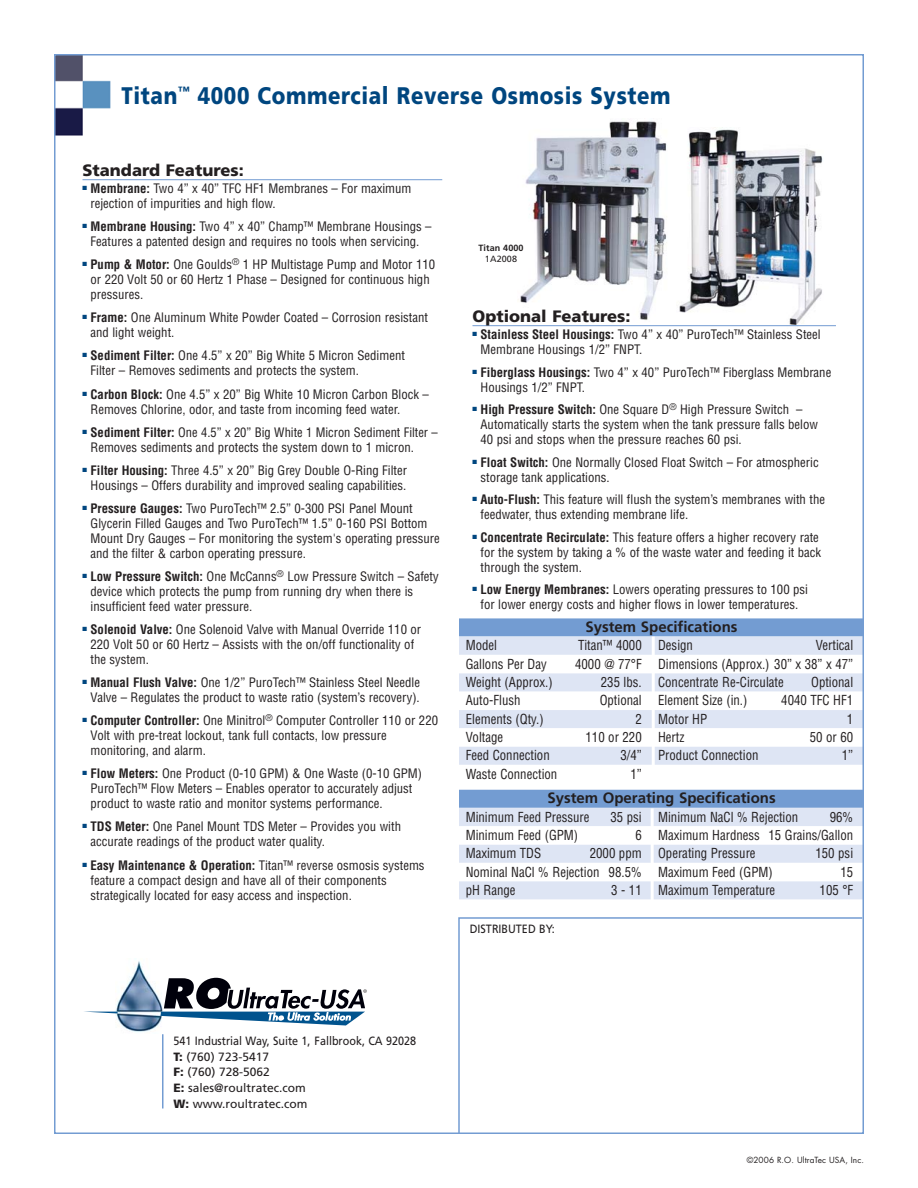
<style>
.page{position:relative;width:918px;height:1188px;background:#fff}
.page>*{position:absolute;margin:0;border:0;box-sizing:border-box;transform-origin:0 0}
.t1{font:900 24px "Frutiger";letter-spacing:.03em;color:#00467f;scale:.85 1}
.t2{font:900 16.5px "Frutiger";color:#231f20}
.t3{font:700 15px "Frutiger";color:#231f20}
.t4{font:condensed 13.5px "Helvetica";color:#231f20;scale:.95 1}
.t5{font:condensed 12.75px/15px "Helvetica";color:#231f20}
.t6{font:12px/15.8px "Frutiger";color:#231f20;scale:.9 1}
.t7{font:700 9px "Frutiger";letter-spacing:.01em;color:#231f20}
.t8{font:9px "Frutiger";letter-spacing:.01em;color:#231f20}
.t9{font:8.25px "Futura";letter-spacing:.01em;color:#231f20}
.s1{font-weight:700}
.s2{font-weight:900}
.s3{color:#fff}
</style>
<div class="page">
<div style="left:459px;top:618px;width:405px;height:18px;background:#739cd2"></div>
<div style="left:459px;top:637px;width:405px;height:18px;background:#dee5f4"></div>
<div style="left:459px;top:673px;width:405px;height:18px;background:#dee5f4"></div>
<div style="left:459px;top:710px;width:405px;height:18px;background:#dee5f4"></div>
<div style="left:459px;top:747px;width:405px;height:18px;background:#dee5f4"></div>
<hr style="left:652px;top:637px;width:3px;height:144px;background:#fff">
<div style="left:459px;top:790px;width:405px;height:18px;background:#739cd2"></div>
<div style="left:459px;top:808px;width:405px;height:18px;background:#dee5f4"></div>
<div style="left:459px;top:845px;width:405px;height:18px;background:#dee5f4"></div>
<div style="left:459px;top:881px;width:405px;height:18px;background:#dee5f4"></div>
<hr style="left:651px;top:808px;width:3px;height:95px;background:#fff">
<img style="left:115px;top:961px;width:45px;height:71px">
<svg style="left:91px;top:1012px;width:27px;height:2px"></svg>
<svg style="left:161px;top:917px;width:700px;height:214px"></svg>
<img style="left:520px;top:121px;width:147px;height:199px">
<img style="left:677px;top:129px;width:146px;height:198px">
<img style="left:57px;top:57px;width:53px;height:79px">
<hr style="left:82px;top:179px;width:360px;height:1px;background:#739cd2">
<hr style="left:472px;top:325px;width:364px;height:1px;background:#739cd2">
<h1 class="t1" style="left:122px;top:86px;width:648px">Titan<sup>™</sup> 4000 Commercial Reverse Osmosis System</h1>
<p class="t2" style="left:82px;top:164px;width:163px">Standard Features:</p>
<p class="t5" style="left:91px;top:182px;width:322px;text-indent:-8px"><sup>■</sup> <span class="s1">Membrane:</span> Two 4” x 40” TFC HF1 Membranes – For maximum rejection of impurities and high flow.</p>
<p class="t5" style="left:82px;top:220px;width:351px;text-align:center"><sup>■</sup> <span class="s1">Membrane Housing:</span> Two 4” x 40” Champ™ Membrane Housings –<br>Features a patented design and requires no tools when servicing.</p>
<p class="t5" style="left:91px;top:258px;width:346px;text-indent:-8px"><sup>■</sup> <span class="s1">Pump &amp; Motor:</span> One Goulds<sup>®</sup> 1 HP Multistage Pump and Motor 110 or 220 Volt 50 or 60 Hertz 1 Phase – Designed for continuous high pressures.</p>
<p class="t5" style="left:91px;top:311px;width:339px;text-indent:-8px"><sup>■</sup> <span class="s1">Frame:</span> One Aluminum White Powder Coated – Corrosion resistant and light weight.</p>
<p class="t5" style="left:91px;top:349px;width:316px;text-indent:-8px"><sup>■</sup> <span class="s1">Sediment Filter:</span> One 4.5” x 20” Big White 5 Micron Sediment<br>Filter – Removes sediments and protects the system.</p>
<p class="t5" style="left:91px;top:387px;width:340px;text-indent:-8px"><sup>■</sup> <span class="s1">Carbon Block:</span> One 4.5” x 20” Big White 10 Micron Carbon Block –<br>Removes Chlorine, odor, and taste from incoming feed water.</p>
<p class="t5" style="left:91px;top:426px;width:349px;text-indent:-8px"><sup>■</sup> <span class="s1">Sediment Filter:</span> One 4.5” x 20” Big White 1 Micron Sediment Filter –<br>Removes sediments and protects the system down to 1 micron.</p>
<p class="t5" style="left:82px;top:464px;width:326px;text-align:center"><sup>■</sup> <span class="s1">Filter Housing:</span> Three 4.5” x 20” Big Grey Double O-Ring Filter<br>Housings – Offers durability and improved sealing capabilities.</p>
<p class="t5" style="left:91px;top:502px;width:351px;text-indent:-8px"><sup>■</sup> <span class="s1">Pressure Gauges:</span> Two PuroTech™ 2.5” 0-300 PSI Panel Mount Glycerin Filled Gauges and Two PuroTech™ 1.5” 0-160 PSI Bottom Mount Dry Gauges – For monitoring the system's operating pressure and the filter &amp; carbon operating pressure.</p>
<p class="t5" style="left:91px;top:570px;width:350px;text-indent:-8px"><sup>■</sup> <span class="s1">Low Pressure Switch:</span> One McCanns<sup>®</sup> Low Pressure Switch – Safety device which protects the pump from running dry when there is insufficient feed water pressure.</p>
<p class="t5" style="left:91px;top:623px;width:332px;text-indent:-8px"><sup>■</sup> <span class="s1">Solenoid Valve:</span> One Solenoid Valve with Manual Override 110 or<br>220 Volt 50 or 60 Hertz – Assists with the on/off functionality of the system.</p>
<p class="t5" style="left:82px;top:676px;width:339px;text-align:right"><sup>■</sup> <span class="s1">Manual Flush Valve:</span> One 1/2” PuroTech™ Stainless Steel Needle<br>Valve – Regulates the product to waste ratio (system’s recovery).</p>
<p class="t5" style="left:91px;top:714px;width:349px;text-indent:-8px"><sup>■</sup> <span class="s1">Computer Controller:</span> One Minitrol<sup>®</sup> Computer Controller 110 or 220<br>Volt with pre-treat lockout, tank full contacts, low pressure monitoring, and alarm.</p>
<p class="t5" style="left:91px;top:767px;width:333px;text-indent:-8px"><sup>■</sup> <span class="s1">Flow Meters:</span> One Product (0-10 GPM) &amp; One Waste (0-10 GPM)<br>PuroTech™ Flow Meters – Enables operator to accurately adjust product to waste ratio and monitor systems performance.</p>
<p class="t5" style="left:91px;top:820px;width:312px;text-indent:-8px"><sup>■</sup> <span class="s1">TDS Meter:</span> One Panel Mount TDS Meter – Provides you with accurate readings of the product water quality.</p>
<p class="t5" style="left:91px;top:858px;width:336px;text-indent:-8px"><sup>■</sup> <span class="s1">Easy Maintenance &amp; Operation:</span> Titan™ reverse osmosis systems feature a compact design and have all of their components strategically located for easy access and inspection.</p>
<p class="t7" style="left:478px;top:245px;width:47px">Titan 4000</p>
<p class="t8" style="left:485px;top:255px;width:34px">1A2008</p>
<p class="t2" style="left:472px;top:309px;width:159px">Optional Features:</p>
<p class="t5" style="left:481px;top:328px;width:342px;text-indent:-8px"><sup>■</sup> <span class="s1">Stainless Steel Housings:</span> Two 4” x 40” PuroTech™ Stainless Steel<br>Membrane Housings 1/2” FNPT.</p>
<p class="t5" style="left:481px;top:365px;width:352px;text-indent:-8px"><sup>■</sup> <span class="s1">Fiberglass Housings:</span> Two 4” x 40” PuroTech™ Fiberglass Membrane<br>Housings 1/2” FNPT.</p>
<p class="t5" style="left:481px;top:403px;width:339px;text-indent:-8px"><sup>■</sup> <span class="s1">High Pressure Switch:</span> One Square D<sup>®</sup> High Pressure Switch –<br>Automatically starts the system when the tank pressure falls below<br>40 psi and stops when the pressure reaches 60 psi.</p>
<p class="t5" style="left:481px;top:456px;width:340px;text-indent:-8px"><sup>■</sup> <span class="s1">Float Switch:</span> One Normally Closed Float Switch – For atmospheric storage tank applications.</p>
<p class="t5" style="left:481px;top:493px;width:346px;text-indent:-8px"><sup>■</sup> <span class="s1">Auto-Flush:</span> This feature will flush the system’s membranes with the feedwater, thus extending membrane life.</p>
<p class="t5" style="left:481px;top:531px;width:342px;text-indent:-8px"><sup>■</sup> <span class="s1">Concentrate Recirculate:</span> This feature offers a higher recovery rate for the system by taking a % of the waste water and feeding it back through the system.</p>
<p class="t5" style="left:472px;top:583px;width:337px;text-align:center"><sup>■</sup> <span class="s1">Low Energy Membranes:</span> Lowers operating pressures to 100 psi for lower energy costs and higher flows in lower temperatures.</p>
<p class="t3" style="left:585px;top:621px;width:154px">System Specifications</p>
<p class="t4" style="left:466px;top:640px;width:34px">Model</p>
<p class="t4" style="left:578px;top:640px;width:122px">Titan™ 4000 Design</p>
<p class="t4" style="left:816px;top:640px;width:41px">Vertical</p>
<p class="t4" style="left:466px;top:659px;width:87px">Gallons Per Day</p>
<p class="t4" style="left:575px;top:659px;width:294px">4000 @ 77°F Dimensions (Approx.) 30” x 38” x 47”</p>
<p class="t4" style="left:466px;top:677px;width:93px">Weight (Approx.)</p>
<p class="t4" style="left:601px;top:677px;width:194px">235 lbs. Concentrate Re-Circulate</p>
<p class="t4" style="left:811px;top:677px;width:46px">Optional</p>
<p class="t4" style="left:466px;top:695px;width:59px">Auto-Flush</p>
<p class="t4" style="left:600px;top:695px;width:157px">Optional Element Size (in.)</p>
<p class="t4" style="left:781px;top:695px;width:77px">4040 TFC HF1</p>
<p class="t4" style="left:466px;top:714px;width:84px">Elements (Qty.)</p>
<p class="t4" style="left:635px;top:714px;width:77px">2 Motor HP</p>
<p class="t4" style="left:847px;top:714px;width:8px">1</p>
<p class="t4" style="left:466px;top:732px;width:41px">Voltage</p>
<p class="t4" style="left:586px;top:732px;width:106px">110 or 220 Hertz</p>
<p class="t4" style="left:810px;top:732px;width:47px">50 or 60</p>
<p class="t4" style="left:466px;top:750px;width:90px">Feed Connection</p>
<p class="t4" style="left:620px;top:750px;width:147px">3/4” Product Connection</p>
<p class="t4" style="left:842px;top:750px;width:14px">1”</p>
<p class="t4" style="left:466px;top:769px;width:98px">Waste Connection</p>
<p class="t4" style="left:630px;top:769px;width:14px">1”</p>
<p class="t3" style="left:547px;top:792px;width:230px">System Operating Specifications</p>
<p class="t4" style="left:466px;top:812px;width:132px">Minimum Feed Pressure</p>
<p class="t4" style="left:610px;top:812px;width:199px">35 psi Minimum NaCl % Rejection</p>
<p class="t4" style="left:830px;top:812px;width:26px">96%</p>
<p class="t4" style="left:466px;top:830px;width:120px">Minimum Feed (GPM)</p>
<p class="t4" style="left:635px;top:830px;width:231px">6 Maximum Hardness 15 Grains/Gallon</p>
<p class="t4" style="left:466px;top:848px;width:81px">Maximum TDS</p>
<p class="t4" style="left:590px;top:848px;width:176px">2000 ppm Operating Pressure</p>
<p class="t4" style="left:815px;top:848px;width:41px">150 psi</p>
<p class="t4" style="left:466px;top:867px;width:325px">Nominal NaCl % Rejection 98.5% Maximum Feed (GPM)</p>
<p class="t4" style="left:840px;top:867px;width:15px">15</p>
<p class="t4" style="left:466px;top:885px;width:54px">pH Range</p>
<p class="t4" style="left:611px;top:885px;width:174px">3 - 11 Maximum Temperature</p>
<p class="t4" style="left:820px;top:885px;width:37px">105 °F</p>
<p class="t6" style="left:470px;top:922px;width:96px">DISTRIBUTED BY:</p>
<p class="t6" style="left:174px;top:1034px;width:271px">541 Industrial Way, Suite 1, Fallbrook, CA 92028<br><span class="s2">T:</span> (760) 723-5417<br><span class="s2">F:</span> (760) 728-5062 <span class="s3">■<br></span><span class="s2">E:</span> sales@roultratec.com<br><span class="s2">W:</span> www.roultratec.com</p>
<p class="t9" style="left:747px;top:1156px;width:119px">©2006 R.O. UltraTec USA, Inc.</p>
</div>
